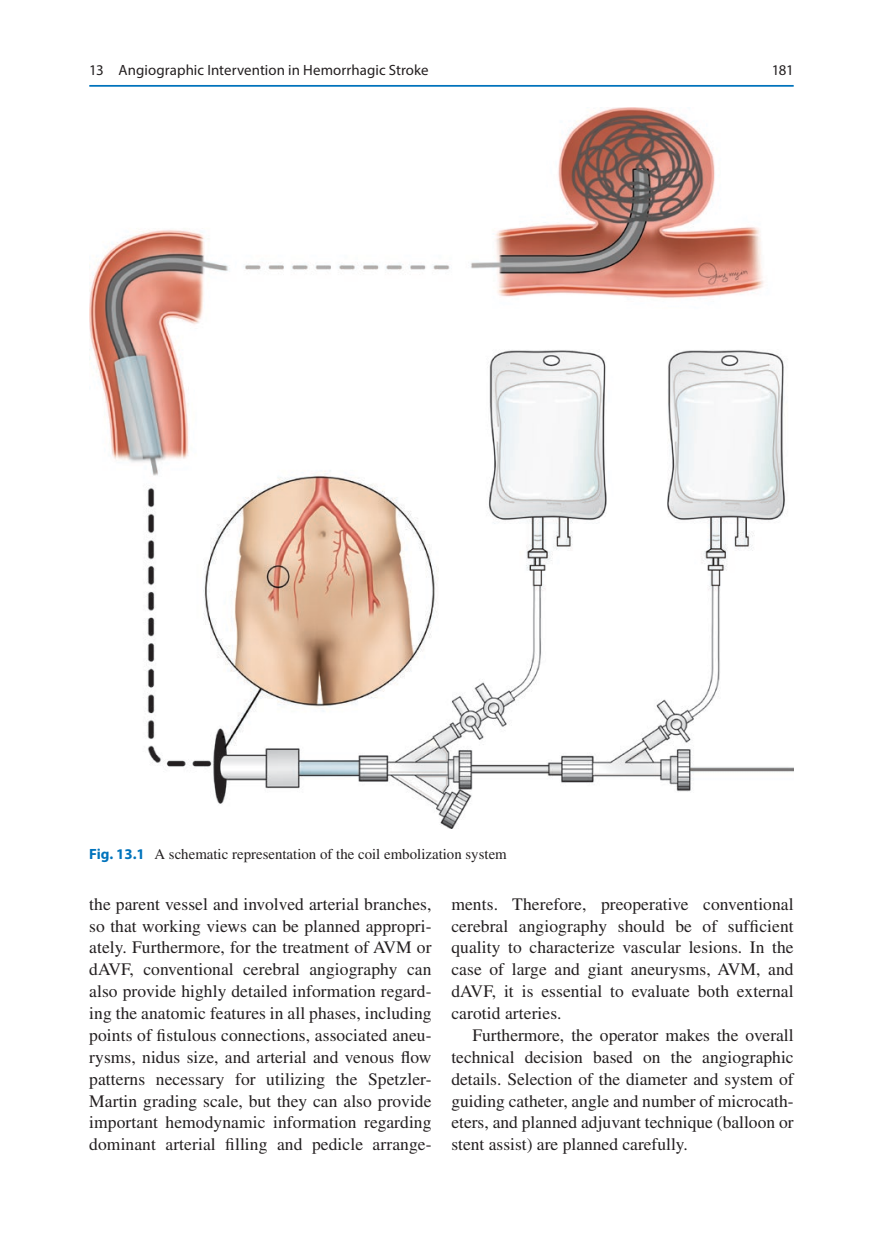
<style>
.page{position:relative;width:883px;height:1260px;background:#fff}
.page>*{position:absolute;margin:0;border:0;box-sizing:border-box;transform-origin:0 0}
.t1{font:17.5px/21.9px "Kgkhkc Times LT Std";letter-spacing:.005em;color:#231f20;text-align:justify}
.t2{font:14.88px "Kgkhkc Times LT Std";color:#231f20}
.t3{font:14.88px "Yqbpjr Myriad Pro";letter-spacing:.005em;color:#231f20}
.t4{font:14.88px "Qgggvy Myriad Pro";color:#231f20}
.s1{font-family:"Yhjchw Myriad Pro";font-weight:700;color:#0073bc}
</style>
<div class="page">
<img style="left:89px;top:107px;width:705px;height:721px">
<hr style="left:89px;top:85px;width:705px;height:2px;background:#0073bc">
<p class="t3" style="left:89px;top:61px;width:341px">13 Angiographic Intervention in Hemorrhagic Stroke</p>
<p class="t4" style="left:772px;top:61px;width:23px">181</p>
<p class="t2" style="left:89px;top:846px;width:419px"><span class="s1">Fig. 13.1</span> A schematic representation of the coil embolization system</p>
<p class="t1" style="left:89px;top:893px;width:344px">the parent vessel and involved arterial branches, so that working views can be planned appropri&shy;ately. Furthermore, for the treatment of AVM or dAVF, conventional cerebral angiography can also provide highly detailed information regard&shy;ing the anatomic features in all phases, including points of fistulous connections, associated aneu&shy;rysms, nidus size, and arterial and venous flow patterns necessary for utilizing the Spetzler-Martin grading scale, but they can also provide important hemodynamic information regarding dominant arterial filling and pedicle arrange-</p>
<p class="t1" style="left:451px;top:893px;width:344px">ments. Therefore, preoperative conventional cerebral angiography should be of sufficient quality to characterize vascular lesions. In the case of large and giant aneurysms, AVM, and dAVF, it is essential to evaluate both external carotid arteries.</p>
<p class="t1" style="left:451px;top:1024px;width:344px;text-indent:21px">Furthermore, the operator makes the overall technical decision based on the angiographic details. Selection of the diameter and system of guiding catheter, angle and number of microcath&shy;eters, and planned adjuvant technique (balloon or stent assist) are planned carefully.</p>
</div>
